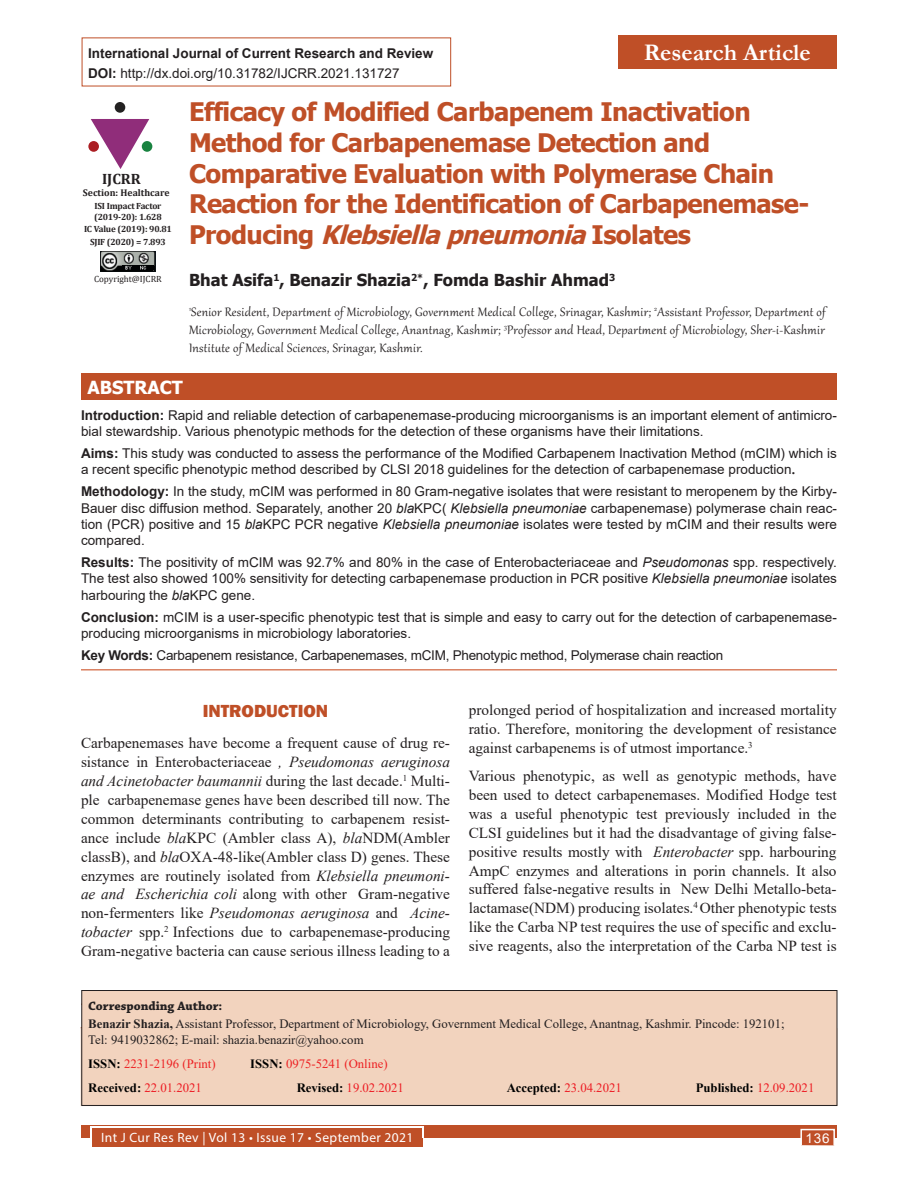
<style>
.page{position:relative;width:918px;height:1188px;background:#fff}
.page>*{position:absolute;margin:0;border:0;box-sizing:border-box;transform-origin:0 0}
.Article_title{font:700 25.5px/30.6px "Tahoma";letter-spacing:-.02em;color:#bf4f27}
.Articles{font:700 24px "Garamond";color:#fff}
.Head_1{font:800 18px "Franklin Gothic";color:#bf4f27}
.t1{font:700 18px "Tahoma";color:#fff}
.Author_name{font:700 16.5px "Tahoma";color:#231f20}
.Text_copy{font:15.3px/18.9px "Times New Roman";color:#231f20;text-align:justify}
.Author_affiliation{font:15px/18px "Gabriola";letter-spacing:.02em;color:#231f20;text-align:justify}
.t2{font:700 15px "Cambria";color:#231f20}
.Abstract_text{font:13.5px/16.2px "Arial";color:#231f20}
.Keywords{font:13.5px "Arial";letter-spacing:-.02em;color:#231f20}
.t3{font:700 13.5px "Arial";color:#231f20}
.t4{font:13.5px "Myriad Pro";letter-spacing:.03em;color:#fff}
.t5{font:13.5px "Arial";color:#fff}
.Corresponding_text{font:12.75px/15.3px "Times New Roman";color:#231f20}
.Corresponding_text-2{font:12.75px "Times New Roman";color:#ed1c24}
.Corresponding_text-3{font:12.75px "Times New Roman";color:#ed2224}
.Corresponding_head{font:700 12.75px "Chaparral Pro";color:#231f20}
.Corresponding_text-4{font:700 12.75px "Times New Roman";color:#000}
.t6{font:700 9.75px "Cambria";color:#231f20}
.t7{font:700 9px/10.8px "Cambria";letter-spacing:-.02em;color:#231f20}
.Text{font:9px "Cambria";color:#231f20}
.s1{font-weight:700}
.s2{font-style:italic}
.s3{font-family:"Times New Roman";font-weight:700}
.s4{font-weight:700;color:#000}
.s5{font-weight:400;color:#ed1c24}
</style>
<div class="page">
<div style="left:81px;top:1125px;width:756px;height:13px;background:#bf4f27"></div>
<div style="left:92px;top:1128px;width:330px;height:19px;background:#bf4f27"></div>
<hr style="left:90px;top:1127px;width:333px;height:1px;background:#fff">
<svg style="left:90px;top:1128px;width:2px;height:10px"></svg>
<svg style="left:422px;top:1127px;width:2px;height:11px"></svg>
<div style="left:800px;top:1129px;width:35px;height:17px;background:#bf4f27;border:2px solid #fff"></div>
<div style="left:81px;top:990px;width:756px;height:116px;background:#f2d3be;border:1px solid #231f20"></div>
<div style="left:618px;top:36px;width:219px;height:33px;background:#bf4f27"></div>
<svg style="left:91px;top:119px;width:58px;height:50px"></svg>
<div style="left:142px;top:141px;width:10px;height:11px;background:#198340;border-radius:50%"></div>
<div style="left:115px;top:102px;width:10px;height:11px;background:#232222;border-radius:50%"></div>
<div style="left:88px;top:141px;width:11px;height:11px;background:#ab1e23;border-radius:50%"></div>
<img style="left:101px;top:252px;width:54px;height:19px">
<img style="left:123px;top:265px;width:31px;height:5px">
<hr style="left:81px;top:669px;width:756px;height:1px;background:#cd562c">
<div style="left:81px;top:373px;width:756px;height:27px;background:#bf4f27"></div>
<p class="t3" style="left:88px;top:43px;width:347px">International Journal of Current Research and Review</p>
<p class="Articles" style="left:644px;top:36px;width:169px">Research Article</p>
<p class="Abstract_text" style="left:88px;top:65px;width:313px"><span class="s1">DOI:</span> http://dx.doi.org/10.31782/IJCRR.2021.131727</p>
<p class="t2" style="left:102px;top:168px;width:40px">IJCRR</p>
<p class="t6" style="left:83px;top:186px;width:88px">Section: Healthcare</p>
<p class="t7" style="left:94px;top:200px;width:69px">ISI Impact Factor (2019-20): 1.628</p>
<p class="t7" style="left:84px;top:224px;width:89px">IC Value (2019): 90.81</p>
<p class="t7" style="left:90px;top:236px;width:77px">SJIF (2020) = 7.893</p>
<p class="Text" style="left:94px;top:273px;width:69px">Copyright@IJCRR</p>
<p class="Article_title" style="left:189px;top:98px;width:622px">Efficacy of Modified Carbapenem Inactivation Method for Carbapenemase Detection and Comparative Evaluation with Polymerase Chain Reaction for the Identification of Carbapenemase-P r o d u c i n g <span class="s2">Klebsiellapneumonia</span>I s o l a t e s</p>
<p class="Author_name" style="left:189px;top:269px;width:428px">Bhat Asifa<sup>1</sup>, Benazir Shazia<sup>2*</sup>, Fomda Bashir Ahmad<sup>3</sup></p>
<p class="Author_affiliation" style="left:189px;top:302px;width:638px"><sup>1</sup>Senior Resident, Department of Microbiology, Government Medical College, Srinagar, Kashmir; <sup>2</sup>Assistant Professor, Department of Microbiology, Government Medical College, Anantnag, Kashmir; <sup>3</sup>Professor and Head, Department of Microbiology, Sher-i-Kashmir Institute of Medical Sciences, Srinagar, Kashmir.</p>
<p class="t1" style="left:87px;top:375px;width:97px">ABSTRACT</p>
<p class="Abstract_text" style="left:81px;top:407px;width:757px"><span class="s1">Introduction:</span> Rapid and reliable detection of carbapenemase-producing microorganisms is an important element of antimicro&shy;bial stewardship. Various phenotypic methods for the detection of these organisms have their limitations.</p>
<p class="Abstract_text" style="left:81px;top:445px;width:757px"><span class="s1">Aims:</span> This study was conducted to assess the performance of the Modified Carbapenem Inactivation Method (mCIM) which is a recent specific phenotypic method described by CLSI 2018 guidelines for the detection of carbapenemase production<span class="s3">.</span></p>
<p class="Abstract_text" style="left:81px;top:484px;width:758px;text-align:justify"><span class="s1">Methodology:</span> In the study, mCIM was performed in 80 Gram-negative isolates that were resistant to meropenem by the Kirby-Bauer disc diffusion method. Separately, another 20 <span class="s2">bla</span>KPC( <span class="s2">Klebsiella pneumoniae</span> carbapenemase) polymerase chain reac&shy;tion (PCR) positive and 15 <span class="s2">bla</span>KPC PCR negative <span class="s2">Klebsiella pneumoniae</span> isolates were tested by mCIM and their results were compared.</p>
<p class="Abstract_text" style="left:81px;top:554px;width:757px;text-align:justify"><span class="s1">Results:</span> The positivity of mCIM was 92.7% and 80% in the case of Enterobacteriaceae and <span class="s2">Pseudomonas</span> spp. respectively.<br>The test also showed 100% sensitivity for detecting carbapenemase production in PCR positive <span class="s2">Klebsiella pneumoniae</span> isolates harbouring the <span class="s2">bla</span>KPC gene.</p>
<p class="Abstract_text" style="left:81px;top:609px;width:757px"><span class="s1">Conclusion:</span> mCIM is a user-specific phenotypic test that is simple and easy to carry out for the detection of carbapenemase&shy;producing microorganisms in microbiology laboratories.</p>
<p class="Keywords" style="left:81px;top:646px;width:644px"><span class="s1">Key Words:</span> Carbapenem resistance, Carbapenemases, mCIM, Phenotypic method, Polymerase chain reaction</p>
<p class="Head_1" style="left:203px;top:700px;width:127px">INTRODUCTION</p>
<p class="Text_copy" style="left:81px;top:733px;width:371px">Carbapenemases have become a frequent cause of drug re&shy;sistance in Enterobacteriaceae <span class="s2">, Pseudomonas aeruginosa and Acinetobacter baumannii</span> during the last decade.<sup>1</sup> Multi&shy;ple carbapenemase genes have been described till now. The common determinants contributing to carbapenem resist&shy;ance include <span class="s2">bla</span>KPC (Ambler class A), <span class="s2">bla</span>NDM(Ambler classB), and <span class="s2">bla</span>OXA-48-like(Ambler class D) genes. These enzymes are routinely isolated from <span class="s2">Klebsiella pneumoni&shy;ae and Escherichia coli</span> along with other Gram-negative non-fermenters like <span class="s2">Pseudomonas aeruginosa</span> and <span class="s2">Acine&shy;tobacter</span> spp.<sup>2</sup> Infections due to carbapenemase-producing Gram-negative bacteria can cause serious illness leading to a</p>
<p class="Text_copy" style="left:469px;top:700px;width:369px">prolonged period of hospitalization and increased mortality ratio. Therefore, monitoring the development of resistance against carbapenems is of utmost importance.<sup>3</sup></p>
<p class="Text_copy" style="left:469px;top:766px;width:369px">Various phenotypic, as well as genotypic methods, have been used to detect carbapenemases. Modified Hodge test was a useful phenotypic test previously included in the CLSI guidelines but it had the disadvantage of giving false&shy;positive results mostly with <span class="s2">Enterobacter</span> spp. harbouring AmpC enzymes and alterations in porin channels. It also suffered false-negative results in New Delhi Metallo-beta&shy;lactamase(NDM) producing isolates.<sup>4</sup> Other phenotypic tests like the Carba NP test requires the use of specific and exclu&shy;sive reagents, also the interpretation of the Carba NP test is</p>
<p class="Corresponding_head" style="left:88px;top:998px;width:136px">Corresponding Author:</p>
<p class="Corresponding_text" style="left:88px;top:1016px;width:698px"><span class="s1">Benazir Shazia,</span> Assistant Professor, Department of Microbiology, Government Medical College, Anantnag, Kashmir. Pincode: 192101;<br>Tel: 9419032862; E-mail: shazia.benazir@yahoo.com</p>
<p class="Corresponding_text-3" style="left:88px;top:1055px;width:129px"><span class="s4">ISSN:</span> 2231-2196 (Print)</p>
<p class="Corresponding_text-3" style="left:250px;top:1055px;width:139px"><span class="s4">ISSN:</span> 0975-5241 (Online)</p>
<p class="Corresponding_text-2" style="left:88px;top:1079px;width:115px"><span class="s4">Received:</span> 22.01.2021</p>
<p class="Corresponding_text-2" style="left:297px;top:1079px;width:109px"><span class="s4">Revised:</span> 19.02.2021</p>
<p class="Corresponding_text-2" style="left:507px;top:1079px;width:117px"><span class="s4">Accepted:</span> 23.04.2021</p>
<p class="Corresponding_text-4" style="left:696px;top:1079px;width:120px">Published: <span class="s5">12.09.2021</span></p>
<p class="t4" style="left:101px;top:1129px;width:314px">Int J Cur Res Rev | Vol 13 • Issue 17 • September 2021</p>
<p class="t5" style="left:806px;top:1129px;width:26px">136</p>
</div>
